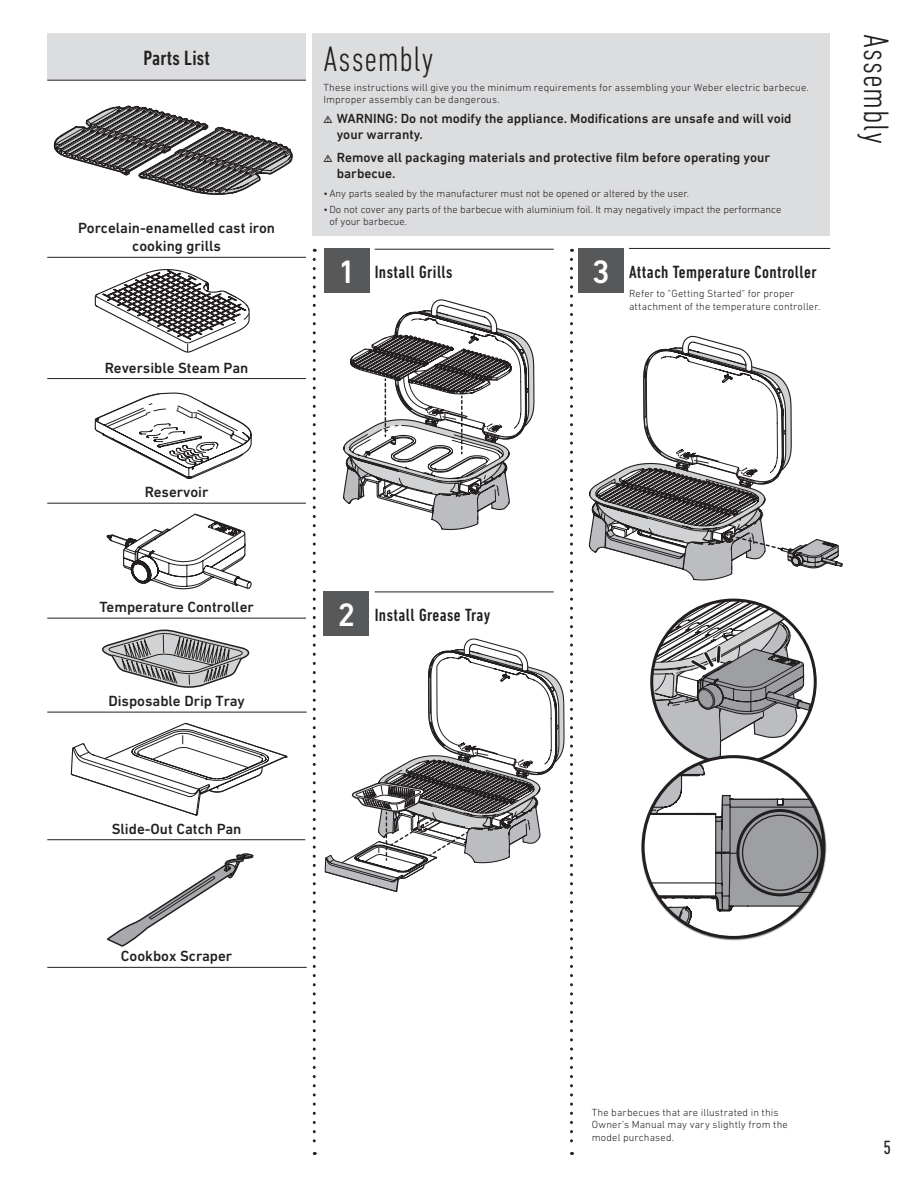
<style>
.page{position:relative;width:918px;height:1188px;background:#fff}
.page>*{position:absolute;margin:0;border:0;box-sizing:border-box;transform-origin:0 0}
.t1{font:300 condensed 36px "DIN Next LT Pro";letter-spacing:.015em;color:#231f20}
.t2{font:500 33px "DIN Next LT Pro";color:#fff}
.t3{font:500 condensed 21px "DIN Next LT Pro";letter-spacing:.01em;color:#231f20}
.t4{font:condensed 19.5px "DIN Next LT Pro";color:#231f20}
.t5{font:500 condensed 18px "DIN Next LT Pro";letter-spacing:.025em;color:#231f20}
.t6{font:500 15px/18px "DIN Next LT Pro";color:#231f20;text-align:center}
.t7{font:500 13.5px/16.2px "DIN Next LT Pro";color:#231f20}
.t8{font:300 10.5px/12.6px "DIN Next LT Pro";letter-spacing:.01em;color:#231f20}
.s1{font-stretch:normal;font-size:33px;color:#fff}
</style>
<div class="page">
<svg style="left:313px;top:259px;width:3px;height:896px"></svg>
<div style="left:324px;top:592px;width:45px;height:44px;background:#57585a"></div>
<hr style="left:375px;top:249px;width:179px;height:1px;background:#231f20">
<div style="left:324px;top:249px;width:45px;height:44px;background:#57585a"></div>
<div style="left:313px;top:34px;width:517px;height:202px;background:#dcdddf"></div>
<div style="left:578px;top:249px;width:45px;height:44px;background:#57585a"></div>
<hr style="left:629px;top:248px;width:201px;height:1px;background:#231f20">
<svg style="left:325px;top:259px;width:248px;height:896px"></svg>
<svg style="left:589px;top:336px;width:254px;height:245px"></svg>
<div style="left:641px;top:755px;width:186px;height:185px;background:#231f20;opacity:.6"></div>
<svg style="left:643px;top:600px;width:181px;height:337px"></svg>
<div style="left:736px;top:809px;width:88px;height:87px;border:3px solid #231f20;border-radius:50%"></div>
<div style="left:742px;top:815px;width:76px;height:76px;border:1px solid #231f20;border-radius:50%"></div>
<div style="left:47px;top:34px;width:259px;height:46px;background:#dcdddf"></div>
<hr style="left:47px;top:618px;width:259px;height:1px;background:#231f20">
<hr style="left:47px;top:80px;width:259px;height:1px;background:#231f20">
<hr style="left:47px;top:257px;width:259px;height:1px;background:#231f20">
<hr style="left:47px;top:378px;width:259px;height:1px;background:#231f20">
<hr style="left:47px;top:503px;width:259px;height:1px;background:#231f20">
<hr style="left:47px;top:712px;width:260px;height:1px;background:#231f20">
<hr style="left:47px;top:839px;width:258px;height:1px;background:#231f20">
<hr style="left:47px;top:967px;width:260px;height:1px;background:#231f20">
<svg style="left:102px;top:630px;width:147px;height:58px"></svg>
<svg style="left:95px;top:269px;width:155px;height:84px"></svg>
<svg style="left:95px;top:393px;width:157px;height:86px"></svg>
<svg style="left:54px;top:106px;width:239px;height:89px"></svg>
<svg style="left:107px;top:514px;width:145px;height:75px"></svg>
<svg style="left:71px;top:723px;width:217px;height:93px"></svg>
<svg style="left:107px;top:853px;width:147px;height:94px"></svg>
<h3 class="t3" style="left:143px;top:46px;width:68px">Parts List</h3>
<h3 class="t6" style="left:78px;top:219px;width:199px">Porcelain-enamelled cast iron cooking grills</h3>
<h3 class="t6" style="left:105px;top:358px;width:145px">Reversible Steam Pan</h3>
<h3 class="t6" style="left:145px;top:483px;width:65px">Reservoir</h3>
<h3 class="t6" style="left:99px;top:598px;width:156px">Temperature Controller</h3>
<h3 class="t6" style="left:108px;top:692px;width:138px">Disposable Drip Tray</h3>
<h3 class="t6" style="left:112px;top:820px;width:131px">Slide-Out Catch Pan</h3>
<h3 class="t6" style="left:121px;top:947px;width:113px">Cookbox Scraper</h3>
<h1 class="t1" style="left:323px;top:39px;width:112px">Assembly</h1>
<p class="t8" style="left:323px;top:81px;width:487px">These instructions will give you the minimum requirements for assembling your Weber electric barbecue.<br>Improper assembly can be dangerous.</p>
<p class="t7" style="left:337px;top:110px;width:456px">WARNING: Do not modify the appliance. Modifications are unsafe and will void your warranty.</p>
<p class="t7" style="left:337px;top:149px;width:435px">Remove all packaging materials and protective film before operating your barbecue.</p>
<p class="t8" style="left:323px;top:187px;width:367px">•Any parts sealed by the manufacturer must not be opened or altered by the user.</p>
<p class="t8" style="left:329px;top:203px;width:453px;text-indent:-6px">•Do not cover any parts of the barbecue with aluminium foil. It may negatively impact the performance of your barbecue.</p>
<h3 class="t5" style="left:375px;top:261px;width:79px">Install Grills</h3>
<h3 class="t5" style="left:592px;top:261px;width:226px"><span class="s1">3</span> Attach Temperature Controller</h3>
<p class="t8" style="left:629px;top:287px;width:193px">Refer to "Getting Started" for proper attachment of the temperature controller.</p>
<h2 class="t2" style="left:338px;top:253px;width:20px">1</h2>
<h1 class="t1" style="left:897px;top:34px;width:112px;rotate:90deg">Assembly</h1>
<h2 class="t2" style="left:337px;top:596px;width:20px">2</h2>
<h3 class="t5" style="left:375px;top:605px;width:117px">Install Grease Tray</h3>
<p class="t8" style="left:592px;top:1106px;width:198px">The barbecues that are illustrated in this<br>Owner’s Manual may vary slightly from the model purchased.</p>
<h3 class="t4" style="left:883px;top:1137px;width:9px">5</h3>
</div>
